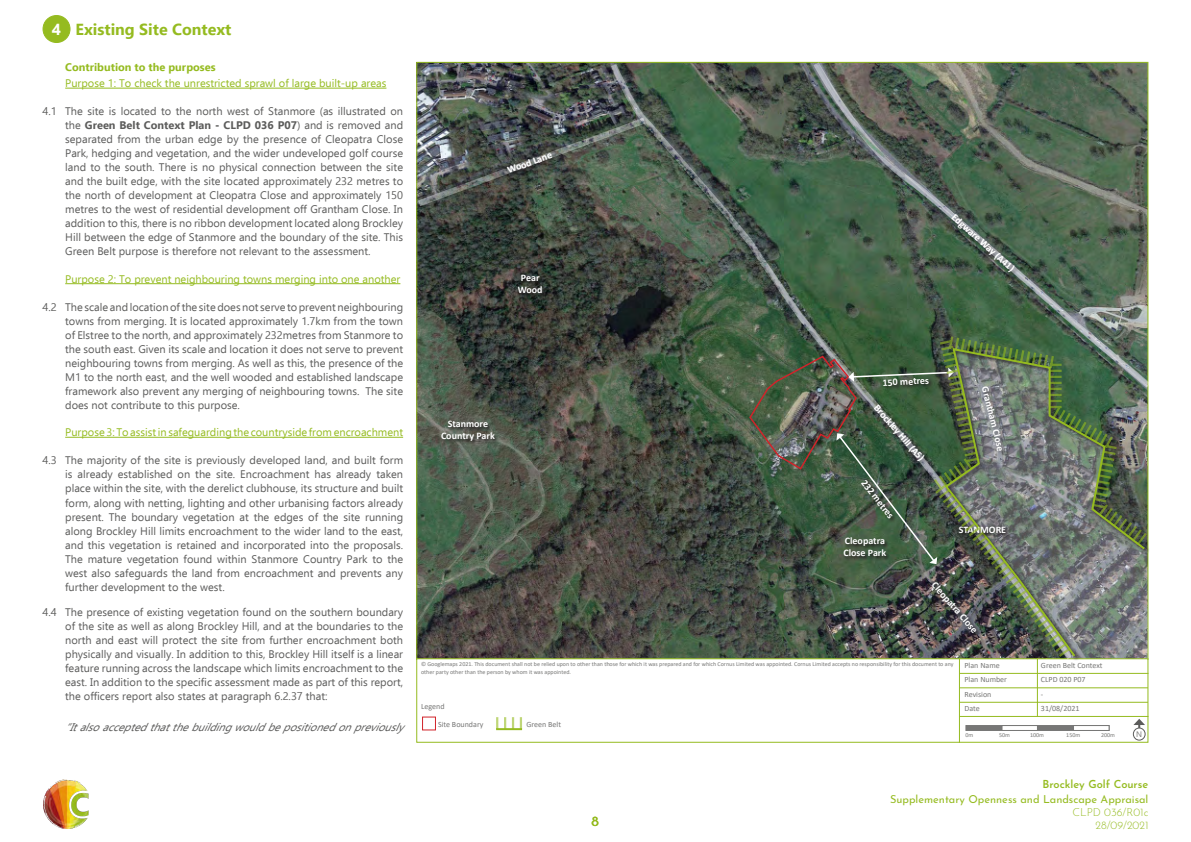
<style>
.page{position:relative;width:1191px;height:842px;background:#fff}
.page>*{position:absolute;margin:0;border:0;box-sizing:border-box;transform-origin:0 0}
.t1{font:700 16px "Ebrima";color:#95bb20}
.t2{font:14.2px "Josefin Sans";color:#95bb20}
.t3{font:11px/14px "Ebrima";color:#5c5c5b;text-align:justify}
.Sub_Header_2{font:11px "Ebrima";color:#95bb20}
.Quotes_-_italic_copy{font:italic 11px "Ebrima";color:#5c5c5b}
.t4{font:11px "Josefin Sans";color:#95bb20}
.t5{font:700 11px "Ebrima";color:#95bb20}
.t6{font:300 11px/13.2px "Josefin Sans";color:#95bb20;text-align:right}
.t7{font:600 11px "Josefin Sans";color:#95bb20}
.t8{font:700 10px "Calibri";color:#fff}
.plan_label_text{font:8px "Calibri";color:#777776}
.t9{font:8px "Ebrima";color:#777776}
.plan_label_text-2{font:6px/7.2px "Calibri";color:#777776}
.s1{color:#fff}
.s2{font-weight:700}
</style>
<div class="page">
<img style="left:43px;top:780px;width:46px;height:48px">
<div style="left:43px;top:16px;width:27px;height:27px;background:#95bb20;border-radius:50%"></div>
<div style="left:43px;top:15px;width:27px;height:28px;border:1px solid #95bb20;border-radius:50%"></div>
<hr style="left:65px;top:88px;width:321px;height:1px;background:#95bb20">
<hr style="left:65px;top:283px;width:335px;height:1px;background:#95bb20">
<hr style="left:65px;top:437px;width:338px;height:1px;background:#95bb20">
<div style="left:416px;top:658px;width:732px;height:85px;background:#fff;border:1px solid #95bb20"></div>
<hr style="left:959px;top:673px;width:189px;height:1px;background:#95bb20">
<hr style="left:959px;top:687px;width:189px;height:1px;background:#95bb20">
<hr style="left:1037px;top:659px;width:1px;height:58px;background:#95bb20">
<hr style="left:959px;top:702px;width:189px;height:1px;background:#95bb20">
<hr style="left:959px;top:716px;width:189px;height:1px;background:#95bb20">
<hr style="left:959px;top:659px;width:1px;height:84px;background:#95bb20">
<div style="left:965px;top:725px;width:72px;height:6px;background:#777776"></div>
<svg style="left:1001px;top:725px;width:36px;height:6px"></svg>
<svg style="left:1133px;top:719px;width:12px;height:19px"></svg>
<svg style="left:1133px;top:728px;width:12px;height:12px"></svg>
<div style="left:1132px;top:727px;width:13px;height:14px;border:1px solid #5c5c5b;border-radius:50%"></div>
<div style="left:422px;top:716px;width:14px;height:14px;border:1px solid #d1232a"></div>
<svg style="left:417px;top:62px;width:731px;height:597px;background:#4a5849"></svg>
<img style="left:931px;top:334px;width:218px;height:325px">
<svg style="left:496px;top:717px;width:2px;height:11px"></svg>
<svg style="left:504px;top:717px;width:2px;height:11px"></svg>
<svg style="left:512px;top:717px;width:2px;height:11px"></svg>
<svg style="left:520px;top:717px;width:2px;height:11px"></svg>
<hr style="left:496px;top:728px;width:26px;height:2px;background:#95bb20">
<div style="left:1037px;top:725px;width:72px;height:6px;background:#777776"></div>
<svg style="left:1073px;top:725px;width:36px;height:6px"></svg>
<h1 class="t1" style="left:52px;top:17px;width:181px"><span class="s1">4</span> Existing Site Context</h1>
<p class="t5" style="left:65px;top:59px;width:152px">Contribution to the purposes</p>
<p class="Sub_Header_2" style="left:65px;top:75px;width:323px">Purpose 1: To check the unrestricted sprawl of large built-up areas</p>
<p class="t3" style="left:65px;top:104px;width:339px;text-indent:-23px">4.1 The site is located to the north west of Stanmore (as illustrated on the <span class="s2">Green Belt Context Plan - CLPD 036 P07</span>) and is removed and separated from the urban edge by the presence of Cleopatra Close Park, hedging and vegetation, and the wider undeveloped golf course land to the south. There is no physical connection between the site and the built edge, with the site located approximately 232 metres to the north of development at Cleopatra Close and approximately 150 metres to the west of residential development off Grantham Close. In addition to this, there is no ribbon development located along Brockley Hill between the edge of Stanmore and the boundary of the site. This Green Belt purpose is therefore not relevant to the assessment.</p>
<p class="Sub_Header_2" style="left:65px;top:271px;width:337px">Purpose 2: To prevent neighbouring towns merging into one another</p>
<p class="t3" style="left:65px;top:300px;width:339px;text-indent:-23px">4.2 The scale and location of the site does not serve to prevent neighbouring towns from merging. It is located approximately 1.7km from the town of Elstree to the north, and approximately 232metres from Stanmore to the south east. Given its scale and location it does not serve to prevent neighbouring towns from merging. As well as this, the presence of the M1 to the north east, and the well wooded and established landscape framework also prevent any merging of neighbouring towns. The site does not contribute to this purpose.</p>
<p class="Sub_Header_2" style="left:65px;top:424px;width:339px">Purpose 3: To assist in safeguarding the countryside from encroachment</p>
<p class="t3" style="left:65px;top:453px;width:339px;text-indent:-23px">4.3 The majority of the site is previously developed land, and built form is already established on the site. Encroachment has already taken place within the site, with the derelict clubhouse, its structure and built form, along with netting, lighting and other urbanising factors already present. The boundary vegetation at the edges of the site running along Brockley Hill limits encroachment to the wider land to the east, and this vegetation is retained and incorporated into the proposals.<br>The mature vegetation found within Stanmore Country Park to the west also safeguards the land from encroachment and prevents any further development to the west.</p>
<p class="t3" style="left:65px;top:605px;width:339px;text-indent:-23px">4.4 The presence of existing vegetation found on the southern boundary of the site as well as along Brockley Hill, and at the boundaries to the north and east will protect the site from further encroachment both physically and visually. In addition to this, Brockley Hill itself is a linear feature running across the landscape which limits encroachment to the east. In addition to the specific assessment made as part of this report, the officers report also states at paragraph 6.2.37 that:</p>
<p class="Quotes_-_italic_copy" style="left:65px;top:719px;width:347px">“Italsoacceptedthatthebuildingwouldbepositionedonpreviously</p>
<p class="t8" style="left:505px;top:164px;width:48px;rotate:-20deg">Wood Lane</p>
<p class="t8" style="left:521px;top:271px;width:20px">Pear</p>
<p class="t8" style="left:518px;top:283px;width:26px">Wood</p>
<p class="t8" style="left:448px;top:417px;width:42px">Stanmore</p>
<p class="t8" style="left:441px;top:429px;width:55px">Country Park</p>
<p class="t8" style="left:958px;top:210px;width:82px;rotate:42deg">Edgware Way (A41)</p>
<p class="t8" style="left:882px;top:376px;width:48px;rotate:-3deg">150 metres</p>
<p class="t8" style="left:881px;top:401px;width:73px;rotate:49deg">Brockley Hill (A5)</p>
<p class="t8" style="left:869px;top:476px;width:48px;rotate:52deg">232 metres</p>
<p class="t8" style="left:845px;top:534px;width:42px">Cleopatra</p>
<p class="t8" style="left:843px;top:546px;width:44px">Close Park</p>
<p class="t8" style="left:992px;top:385px;width:68px;rotate:76deg">Grantham Close</p>
<p class="t8" style="left:958px;top:523px;width:49px">STANMORE</p>
<p class="t8" style="left:939px;top:578px;width:66px;rotate:49deg">Cleopatra Close</p>
<p class="plan_label_text-2" style="left:421px;top:661px;width:534px">© Googlemaps 2021. This document shall not be relied upon to other than those for which it was prepared and for which Cornus Limited was appointed. Cornus Limited accepts no responsibility for this document to any other party other than the person by whom it was appointed.</p>
<p class="plan_label_text" style="left:421px;top:701px;width:25px">Legend</p>
<p class="plan_label_text" style="left:438px;top:718px;width:47px">Site Boundary</p>
<p class="plan_label_text" style="left:526px;top:718px;width:36px">Green Belt</p>
<p class="plan_label_text" style="left:964px;top:660px;width:37px">Plan Name</p>
<p class="plan_label_text" style="left:1041px;top:660px;width:63px">Green Belt Context</p>
<p class="plan_label_text" style="left:1041px;top:703px;width:40px">31/08/2021</p>
<p class="plan_label_text" style="left:964px;top:674px;width:44px">Plan Number</p>
<p class="plan_label_text" style="left:964px;top:688px;width:28px">Revision</p>
<p class="plan_label_text" style="left:964px;top:703px;width:17px">Date</p>
<p class="plan_label_text" style="left:1041px;top:674px;width:46px">CLPD 020 P07</p>
<p class="plan_label_text" style="left:1041px;top:688px;width:4px">-</p>
<p class="plan_label_text-2" style="left:965px;top:731px;width:9px">0m</p>
<p class="plan_label_text-2" style="left:1030px;top:731px;width:15px">100m</p>
<p class="plan_label_text-2" style="left:1066px;top:731px;width:15px">150m</p>
<p class="plan_label_text-2" style="left:999px;top:731px;width:12px">50m</p>
<p class="plan_label_text-2" style="left:1101px;top:731px;width:15px">200m</p>
<p class="t9" style="left:1136px;top:728px;width:7px">N</p>
<p class="t2" style="left:591px;top:809px;width:9px">8</p>
<p class="t7" style="left:1042px;top:775px;width:107px">Brockley Golf Course</p>
<p class="t4" style="left:890px;top:790px;width:260px">Supplementary Openness and Landscape Appraisal</p>
<p class="t6" style="left:1072px;top:804px;width:77px">CLPD 036/R01c<br>28/09/2021</p>
</div>
